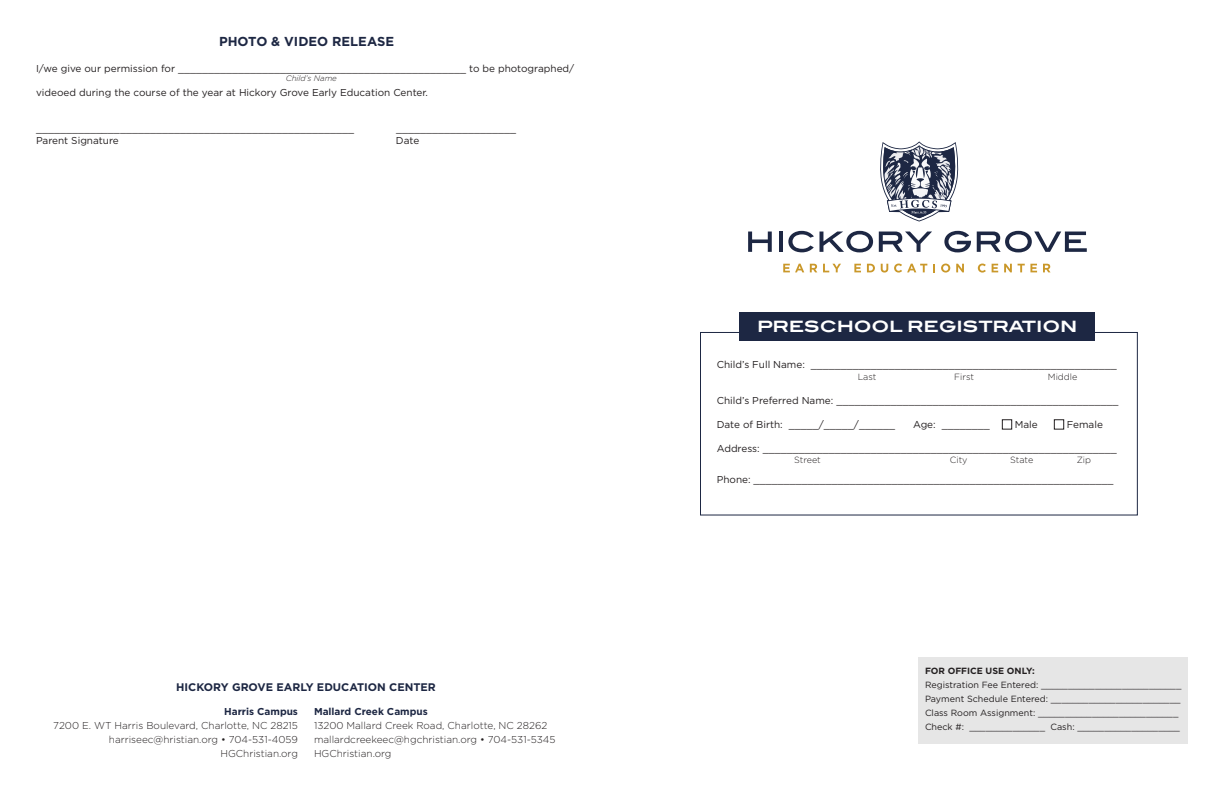
<style>
.page{position:relative;width:1224px;height:792px;background:#fff}
.page>*{position:absolute;margin:0;border:0;box-sizing:border-box;transform-origin:0 0}
.t1{font:700 15.6px "ITC Blair";letter-spacing:-.01em;color:#fff}
.t2{font:700 13px "Gotham";color:#1d2743}
.t3{font:700 11px "Gotham";color:#1d2743}
.t4{font:10px "Gotham";color:#231f20}
.t5{font:300 10px "Gotham";color:#231f20}
.t6{font:700 10px "Gotham";color:#1d2743}
.t7{font:9px "Gotham";color:#231f20}
.t8{font:300 9px "Gotham";color:#231f20}
.t9{font:700 9px "Gotham";color:#231f20}
.t10{font:italic 300 8px "Gotham";color:#231f20}
</style>
<div class="page">
<div style="left:918px;top:657px;width:270px;height:86px;background:#e6e6e6"></div>
<div style="left:700px;top:332px;width:438px;height:184px;border:1px solid #1d2743"></div>
<div style="left:740px;top:313px;width:355px;height:28px;background:#1d2743"></div>
<svg style="left:748px;top:232px;width:24px;height:20px"></svg>
<hr style="left:779px;top:232px;width:4px;height:20px;background:#1d2743">
<svg style="left:788px;top:231px;width:85px;height:21px"></svg>
<svg style="left:879px;top:232px;width:53px;height:20px"></svg>
<svg style="left:944px;top:231px;width:27px;height:21px"></svg>
<svg style="left:977px;top:231px;width:110px;height:21px"></svg>
<svg style="left:783px;top:264px;width:21px;height:8px"></svg>
<svg style="left:810px;top:264px;width:7px;height:8px"></svg>
<svg style="left:823px;top:264px;width:18px;height:8px"></svg>
<svg style="left:854px;top:264px;width:7px;height:8px"></svg>
<svg style="left:867px;top:264px;width:8px;height:8px"></svg>
<svg style="left:881px;top:264px;width:7px;height:9px"></svg>
<svg style="left:894px;top:264px;width:33px;height:9px"></svg>
<svg style="left:933px;top:264px;width:2px;height:8px"></svg>
<svg style="left:941px;top:264px;width:9px;height:9px"></svg>
<svg style="left:956px;top:264px;width:8px;height:8px"></svg>
<svg style="left:978px;top:264px;width:8px;height:9px"></svg>
<svg style="left:992px;top:264px;width:6px;height:8px"></svg>
<svg style="left:1004px;top:264px;width:8px;height:8px"></svg>
<svg style="left:1018px;top:264px;width:19px;height:8px"></svg>
<svg style="left:1043px;top:264px;width:8px;height:8px"></svg>
<svg style="left:880px;top:141px;width:79px;height:81px"></svg>
<div style="left:1002px;top:420px;width:10px;height:9px;border:1px solid #231f20"></div>
<div style="left:1054px;top:420px;width:10px;height:9px;border:1px solid #231f20"></div>
<p class="t2" style="left:219px;top:33px;width:177px">PHOTO &amp; VIDEO RELEASE</p>
<p class="t4" style="left:36px;top:62px;width:540px">I/we give our permission for ________________________________________________ to be photographed/</p>
<p class="t4" style="left:36px;top:86px;width:394px">videoed during the course of the year at Hickory Grove Early Education Center.</p>
<p class="t4" style="left:36px;top:122px;width:320px">_____________________________________________________</p>
<p class="t4" style="left:396px;top:122px;width:121px">____________________</p>
<p class="t4" style="left:36px;top:134px;width:84px">Parent Signature</p>
<p class="t4" style="left:396px;top:134px;width:25px">Date</p>
<p class="t10" style="left:286px;top:73px;width:53px">Child’s Name</p>
<p class="t3" style="left:176px;top:679px;width:261px">HICKORY GROVE EARLY EDUCATION CENTER</p>
<p class="t6" style="left:224px;top:705px;width:75px">Harris Campus</p>
<p class="t5" style="left:53px;top:719px;width:246px">7200 E. WT Harris Boulevard, Charlotte, NC 28215</p>
<p class="t5" style="left:109px;top:733px;width:191px">harriseec@hristian.org • 704-531-4059</p>
<p class="t5" style="left:220px;top:747px;width:79px">HGChristian.org</p>
<p class="t6" style="left:314px;top:705px;width:115px">Mallard Creek Campus</p>
<p class="t5" style="left:314px;top:719px;width:235px">13200 Mallard Creek Road, Charlotte, NC 28262</p>
<p class="t5" style="left:314px;top:733px;width:243px">mallardcreekeec@hgchristian.org • 704-531-5345</p>
<p class="t5" style="left:314px;top:747px;width:79px">HGChristian.org</p>
<p class="t1" style="left:757px;top:317px;width:322px">PRESCHOOL REGISTRATION</p>
<p class="t4" style="left:717px;top:359px;width:402px">Child’s Full Name: ___________________________________________________</p>
<p class="t8" style="left:858px;top:372px;width:20px">Last</p>
<p class="t8" style="left:954px;top:372px;width:21px">First</p>
<p class="t8" style="left:1048px;top:372px;width:31px">Middle</p>
<p class="t4" style="left:717px;top:395px;width:403px">Child’s Preferred Name: _______________________________________________</p>
<p class="t4" style="left:717px;top:419px;width:180px">Date of Birth: _____/_____/______</p>
<p class="t4" style="left:913px;top:419px;width:78px">Age: ________</p>
<p class="t4" style="left:1015px;top:419px;width:25px">Male</p>
<p class="t4" style="left:1067px;top:419px;width:38px">Female</p>
<p class="t4" style="left:717px;top:443px;width:402px">Address: ___________________________________________________________</p>
<p class="t8" style="left:794px;top:454px;width:28px">Street</p>
<p class="t8" style="left:950px;top:454px;width:19px">City</p>
<p class="t8" style="left:1010px;top:454px;width:25px">State</p>
<p class="t8" style="left:1077px;top:454px;width:16px">Zip</p>
<p class="t4" style="left:717px;top:473px;width:398px">Phone: ____________________________________________________________</p>
<p class="t9" style="left:925px;top:665px;width:111px">FOR OFFICE USE ONLY:</p>
<p class="t7" style="left:925px;top:679px;width:258px">Registration Fee Entered: __________________________</p>
<p class="t7" style="left:925px;top:693px;width:257px">Payment Schedule Entered: ________________________</p>
<p class="t7" style="left:925px;top:707px;width:255px">Class Room Assignment: __________________________</p>
<p class="t7" style="left:925px;top:721px;width:256px">Check #: ______________ Cash: ___________________</p>
</div>
